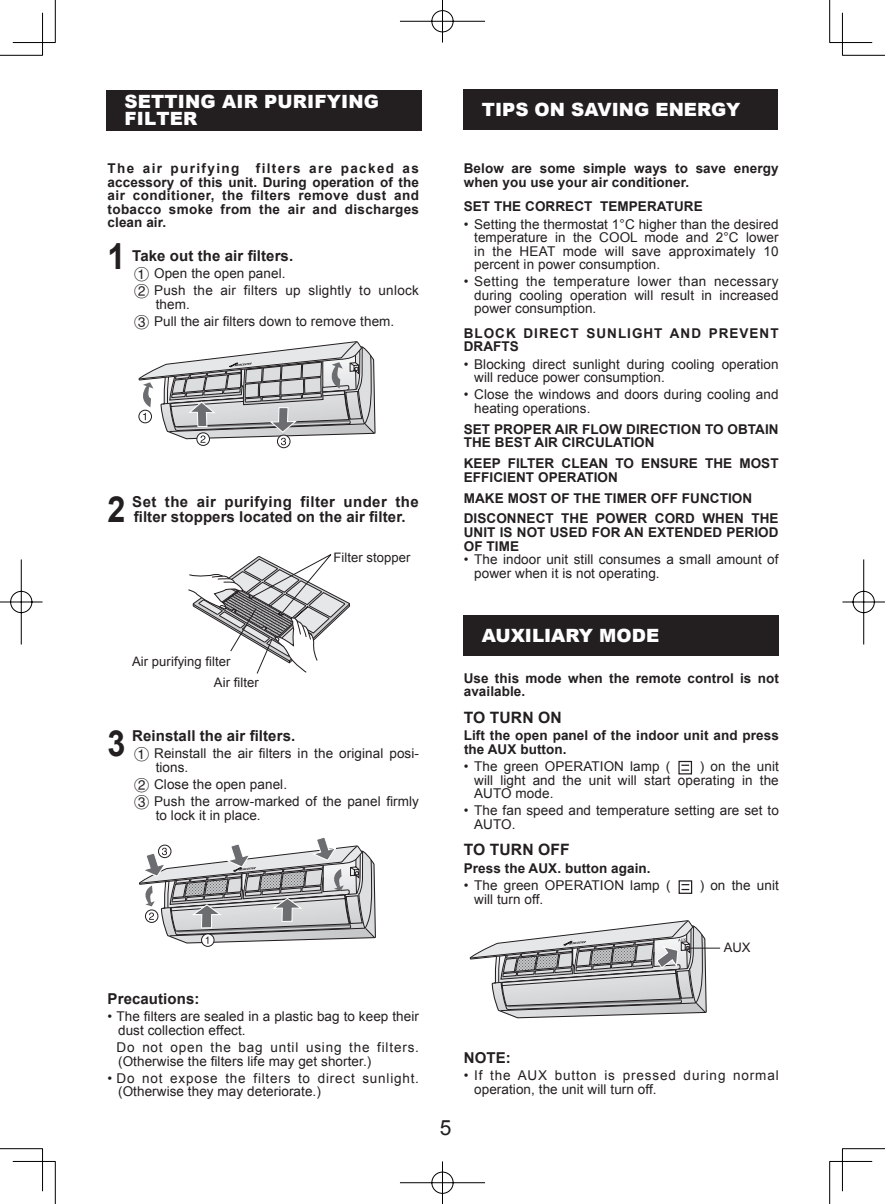
<style>
.page{position:relative;width:885px;height:1204px;background:#fff}
.page>*{position:absolute;margin:0;border:0;box-sizing:border-box;transform-origin:0 0}
.t1{font:700 36px "Arial";color:#231f20;scale:.9 1}
.t2{font:21px "Arial";color:#231f20}
.t3{font:900 18.3px/17px "Arial";color:#fff}
.t4{font:700 15.6px "Arial";letter-spacing:.005em;color:#231f20}
.t5{font:700 15px/15px "Arial";letter-spacing:.025em;color:#231f20}
.t6{font:700 15px "Arial";letter-spacing:.005em;color:#231f20}
.t7{font:13.5px/13.5px "Arial";letter-spacing:.005em;color:#231f20}
.t8{font:700 13.5px/13.5px "Arial";letter-spacing:.005em;color:#231f20}
.t9{font:13.5px/13.5px "Arial";letter-spacing:.06em;color:#231f20}
.t10{font:13.5px/13.5px "Arial";letter-spacing:.065em;color:#231f20}
.t11{font:700 13.5px/13.5px "Arial";letter-spacing:.075em;color:#231f20}
.t12{font:13.05px/21.3px "Arial";letter-spacing:.005em;color:#231f20}
.s1{font-family:"Sharp Font"}
</style>
<div class="page">
<div style="left:463px;top:615px;width:315px;height:41px;background:#231f20"></div>
<div style="left:463px;top:89px;width:314px;height:41px;background:#231f20"></div>
<svg style="left:678px;top:760px;width:15px;height:15px"></svg>
<svg style="left:678px;top:880px;width:15px;height:14px"></svg>
<div style="left:106px;top:90px;width:315px;height:41px;background:#231f20"></div>
<svg style="left:188px;top:554px;width:162px;height:120px"></svg>
<div style="left:201px;top:933px;width:13px;height:13px;border:1px solid #231f20;border-radius:50%"></div>
<svg style="left:139px;top:837px;width:237px;height:107px"></svg>
<svg style="left:138px;top:341px;width:238px;height:108px"></svg>
<hr style="left:686px;top:947px;width:34px;height:1px;background:#231f20">
<svg style="left:469px;top:920px;width:238px;height:99px"></svg>
<hr style="left:0;top:55px;width:43px;height:1px;background:#000">
<hr style="left:842px;top:55px;width:42px;height:1px;background:#000">
<hr style="left:0;top:1148px;width:43px;height:1px;background:#000">
<hr style="left:842px;top:1148px;width:42px;height:1px;background:#000">
<hr style="left:55px;top:0;width:1px;height:43px;background:#000">
<hr style="left:55px;top:1161px;width:1px;height:42px;background:#000">
<hr style="left:829px;top:0;width:1px;height:43px;background:#000">
<hr style="left:829px;top:1161px;width:1px;height:42px;background:#000">
<hr style="left:13px;top:42px;width:42px;height:1px;background:#000">
<hr style="left:829px;top:42px;width:43px;height:1px;background:#000">
<hr style="left:13px;top:1161px;width:42px;height:1px;background:#000">
<hr style="left:829px;top:1161px;width:43px;height:1px;background:#000">
<hr style="left:42px;top:13px;width:1px;height:42px;background:#000">
<hr style="left:42px;top:1148px;width:1px;height:43px;background:#000">
<hr style="left:842px;top:13px;width:1px;height:42px;background:#000">
<hr style="left:842px;top:1148px;width:1px;height:43px;background:#000">
<svg style="left:400px;top:0;width:85px;height:43px"></svg>
<svg style="left:400px;top:1161px;width:85px;height:42px"></svg>
<svg style="left:0;top:559px;width:43px;height:86px"></svg>
<svg style="left:842px;top:559px;width:42px;height:86px"></svg>
<h3 class="t3" style="left:125px;top:92px;width:256px">SETTING AIR PURIFYING<br>FILTER</h3>
<p class="t8" style="left:108px;top:162px;width:313px;text-align:justify">The air purifying filters are packed as accessory of this unit. During operation of the air conditioner, the filters remove dust and tobacco smoke from the air and discharges clean air.</p>
<h1 class="t1" style="left:108px;top:236px;width:21px">1</h1>
<p class="t6" style="left:132px;top:247px;width:162px">Take out the air filters.</p>
<p class="t7" style="left:133px;top:264px;width:287px;line-height:17.2px"><span class="s1">1</span> Open the open panel.<br><span class="s1">2</span> Push the air filters up slightly to unlock</p>
<p class="t7" style="left:133px;top:295px;width:263px;line-height:17.2px;text-indent:23px">them.<br><span class="s1">3</span> Pull the air filters down to remove them.</p>
<h1 class="t1" style="left:108px;top:489px;width:21px">2</h1>
<p class="t5" style="left:132px;top:494px;width:288px">Set the air purifying filter under the filter stoppers located on the air filter.</p>
<p class="t12" style="left:214px;top:651px;width:46px;text-indent:-82px">Air purifying filter<br>Air filter</p>
<p class="t12" style="left:333px;top:546px;width:79px">Filter stopper</p>
<h1 class="t1" style="left:108px;top:723px;width:21px">3</h1>
<p class="t6" style="left:132px;top:727px;width:164px">Reinstall the air filters.</p>
<p class="t7" style="left:156px;top:746px;width:265px;text-indent:-22px"><span class="s1">1</span> Reinstall the air filters in the original posi&shy;tions.</p>
<p class="t7" style="left:133px;top:775px;width:287px;line-height:17.2px"><span class="s1">2</span> Close the open panel.<br><span class="s1">3</span> Push the arrow-marked of the panel firmly</p>
<p class="t7" style="left:156px;top:808px;width:106px">to lock it in place.</p>
<p class="t6" style="left:108px;top:990px;width:93px">Precautions:</p>
<p class="t7" style="left:118px;top:1009px;width:302px;text-indent:-10px">• The filters are sealed in a plastic bag to keep their dust collection effect.</p>
<p class="t7" style="left:117px;top:1040px;width:304px">Do not open the bag until using the filters. (Otherwise the filters life may get shorter.)</p>
<p class="t9" style="left:118px;top:1071px;width:302px;text-indent:-10px">• Do not expose the filters to direct sunlight. (Otherwise they may deteriorate.)</p>
<h3 class="t3" style="left:482px;top:100px;width:260px">TIPS ON SAVING ENERGY</h3>
<p class="t8" style="left:463px;top:162px;width:316px">Below are some simple ways to save energy when you use your air conditioner.</p>
<p class="t8" style="left:463px;top:200px;width:240px">SET THE CORRECT TEMPERATURE</p>
<p class="t7" style="left:474px;top:217px;width:306px;text-align:justify;text-indent:-10px">• Setting the thermostat 1°C higher than the desired temperature in the COOL mode and 2°C lower in the HEAT mode will save approximately 10 percent in power consumption.</p>
<p class="t7" style="left:474px;top:275px;width:306px;text-align:justify;text-indent:-10px">• Setting the temperature lower than necessary during cooling operation will result in increased power consumption.</p>
<p class="t11" style="left:463px;top:326px;width:316px">BLOCK DIRECT SUNLIGHT AND PREVENT<br>DRAFTS</p>
<p class="t7" style="left:474px;top:357px;width:306px;text-indent:-10px">• Blocking direct sunlight during cooling operation will reduce power consumption.</p>
<p class="t7" style="left:474px;top:388px;width:306px;text-indent:-10px">• Close the windows and doors during cooling and heating operations.</p>
<p class="t8" style="left:463px;top:422px;width:316px">SET PROPER AIR FLOW DIRECTION TO OBTAIN<br>THE BEST AIR CIRCULATION</p>
<p class="t8" style="left:463px;top:456px;width:316px">KEEP FILTER CLEAN TO ENSURE THE MOST<br>EFFICIENT OPERATION</p>
<p class="t8" style="left:463px;top:487px;width:316px;line-height:20.9px">MAKE MOST OF THE TIMER OFF FUNCTION<br>DISCONNECT THE POWER CORD WHEN THE</p>
<p class="t8" style="left:463px;top:525px;width:316px">UNIT IS NOT USED FOR AN EXTENDED PERIOD<br>OF TIME</p>
<p class="t7" style="left:474px;top:552px;width:306px;text-indent:-10px">• The indoor unit still consumes a small amount of power when it is not operating.</p>
<h3 class="t3" style="left:482px;top:626px;width:179px">AUXILIARY MODE</h3>
<p class="t8" style="left:463px;top:671px;width:316px">Use this mode when the remote control is not available.</p>
<p class="t4" style="left:463px;top:708px;width:99px">TO TURN ON</p>
<p class="t8" style="left:463px;top:729px;width:316px">Lift the open panel of the indoor unit and press the AUX button.</p>
<p class="t7" style="left:463px;top:759px;width:208px">• The green OPERATION lamp (</p>
<p class="t7" style="left:474px;top:759px;width:306px;text-align:justify;text-indent:225px">) on the unit will light and the unit will start operating in the AUTO mode.</p>
<p class="t7" style="left:474px;top:803px;width:306px;text-indent:-10px">• The fan speed and temperature setting are set to<br>AUTO.</p>
<p class="t4" style="left:463px;top:841px;width:107px">TO TURN OFF</p>
<p class="t8" style="left:463px;top:861px;width:188px">Press the AUX. button again.</p>
<p class="t7" style="left:463px;top:878px;width:208px">• The green OPERATION lamp (</p>
<p class="t7" style="left:699px;top:878px;width:81px">) on the unit</p>
<p class="t7" style="left:474px;top:892px;width:71px">will turn off.</p>
<p class="t12" style="left:723px;top:936px;width:28px">AUX</p>
<h2 class="t2" style="left:440px;top:1115px;width:13px">5</h2>
<p class="t6" style="left:463px;top:1049px;width:49px">NOTE:</p>
<p class="t10" style="left:474px;top:1068px;width:306px;text-indent:-10px">• If the AUX button is pressed during normal operation, the unit will turn off.</p>
</div>
